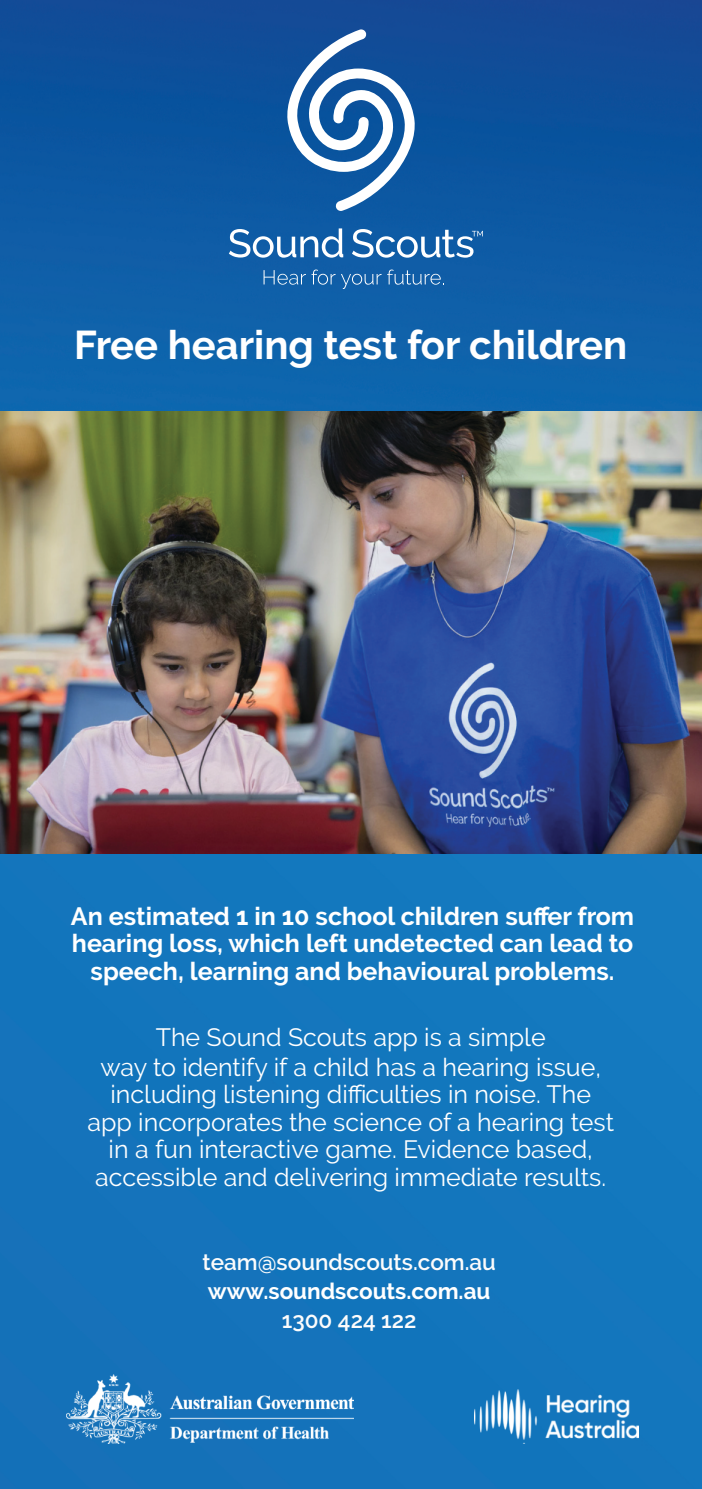
<style>
.page{position:relative;width:702px;height:1489px;background:#fff}
.page>*{position:absolute;margin:0;border:0;box-sizing:border-box;transform-origin:0 0}
.t1{font:700 40px "Raleway";color:#fff}
.t2{font:25px/27.5px "Raleway";color:#fff;text-align:center}
.t3{font:700 25px/27.5px "Raleway";color:#fff;text-align:center}
.t4{font:600 22.5px "Raleway";color:#fcfcfc}
.t5{font:700 22.5px "Raleway";color:#fff}
</style>
<div class="page">
<img style="left:0;top:0;width:702px;height:1488px">
<svg style="left:284px;top:29px;width:134px;height:182px"></svg>
<svg style="left:264px;top:270px;width:42px;height:15px"></svg>
<svg style="left:312px;top:269px;width:132px;height:20px;background:#2b70b1"></svg>
<svg style="left:229px;top:228px;width:114px;height:30px"></svg>
<svg style="left:352px;top:229px;width:131px;height:29px"></svg>
<img style="left:67px;top:1374px;width:287px;height:70px">
<img style="left:474px;top:1389px;width:164px;height:55px">
<img style="left:0;top:412px;width:702px;height:441px">
<h1 class="t1" style="left:74px;top:322px;width:554px">Free hearing test for children</h1>
<p class="t3" style="left:71px;top:902px;width:565px">An estimated 1 in 10 school children suffer from hearing loss, which left undetected can lead to speech, learning and behavioural problems.</p>
<p class="t2" style="left:101px;top:1022px;width:502px;line-height:30px">The Sound Scouts app is a simple<br>way to identify if a child has a hearing issue,</p>
<p class="t2" style="left:87px;top:1081px;width:528px">including listening difficulties in noise. The app incorporates the science of a hearing test in a fun interactive game. Evidence based, accessible and delivering immediate results.</p>
<p class="t4" style="left:202px;top:1249px;width:295px">team@soundscouts.com.au</p>
<p class="t5" style="left:208px;top:1278px;width:284px">www.soundscouts.com.au</p>
<p class="t4" style="left:282px;top:1306px;width:136px">1300 424 122</p>
</div>
